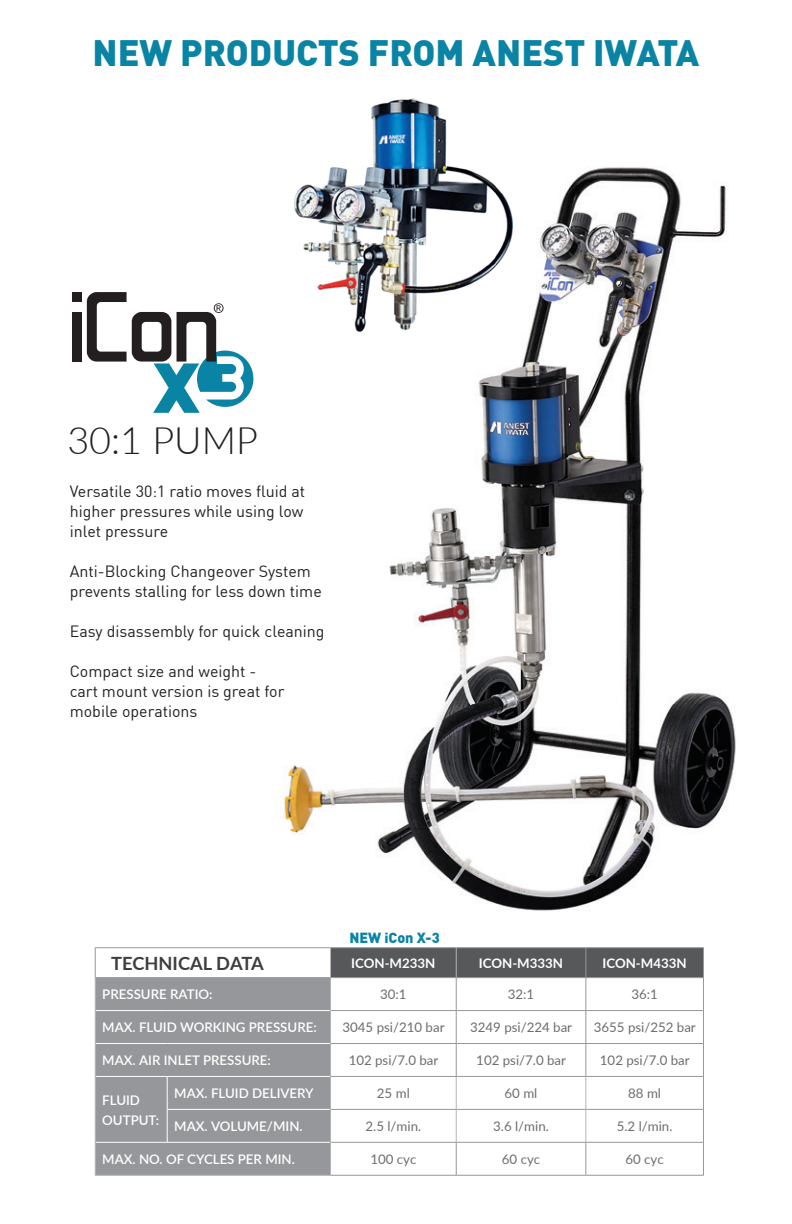
<style>
.page{position:relative;width:792px;height:1224px;background:#fff}
.page>*{position:absolute;margin:0;border:0;box-sizing:border-box;transform-origin:0 0}
.t1{font:300 37.8px "Lato";color:#231f20}
.t2{font:900 36px "DIN Pro";color:#0a84a4}
.t3{font:700 18.2px "Lato";color:#3e3e3f}
.t4{font:16px/20px "DIN Pro";color:#231f20;text-align:justify}
.t5{font:900 14.4px "DIN Pro";color:#0a84a4}
.t6{font:13.2px "Lato";color:#6c6d70}
.t7{font:600 13.2px/20px "Lato";color:#fff}
.t8{font:700 13.2px "Lato";color:#fff}
</style>
<div class="page">
<img style="left:229px;top:167px;width:507px;height:782px">
<img style="left:287px;top:98px;width:232px;height:240px">
<div style="left:72px;top:312px;width:10px;height:50px;background:#231f20"></div>
<div style="left:72px;top:292px;width:10px;height:10px;background:#231f20"></div>
<svg style="left:87px;top:292px;width:166px;height:121px"></svg>
<div style="left:96px;top:978px;width:234px;height:197px;background:#95979a"></div>
<hr style="left:95px;top:1010px;width:72px;height:1px;background:#fff">
<hr style="left:167px;top:1010px;width:163px;height:1px;background:#fff">
<hr style="left:95px;top:1043px;width:72px;height:1px;background:#fff">
<hr style="left:167px;top:1043px;width:163px;height:1px;background:#fff">
<hr style="left:95px;top:1142px;width:72px;height:1px;background:#fff">
<hr style="left:167px;top:1142px;width:163px;height:1px;background:#fff">
<hr style="left:95px;top:1076px;width:72px;height:1px;background:#fff">
<hr style="left:167px;top:1076px;width:163px;height:1px;background:#fff">
<hr style="left:167px;top:1109px;width:163px;height:1px;background:#fff">
<hr style="left:167px;top:1077px;width:1px;height:32px;background:#fff">
<hr style="left:167px;top:1109px;width:1px;height:33px;background:#fff">
<hr style="left:95px;top:978px;width:1px;height:33px;background:#b2b3b7">
<hr style="left:95px;top:1011px;width:1px;height:33px;background:#b2b3b7">
<hr style="left:95px;top:1044px;width:1px;height:32px;background:#b2b3b7">
<hr style="left:95px;top:1076px;width:1px;height:33px;background:#b2b3b7">
<hr style="left:95px;top:1109px;width:1px;height:33px;background:#b2b3b7">
<hr style="left:95px;top:1142px;width:1px;height:33px;background:#b2b3b7">
<hr style="left:95px;top:1175px;width:72px;height:1px;background:#b2b3b7">
<hr style="left:167px;top:1175px;width:164px;height:1px;background:#b2b3b7">
<hr style="left:95px;top:947px;width:72px;height:1px;background:#95979a">
<hr style="left:167px;top:947px;width:164px;height:1px;background:#95979a">
<svg style="left:95px;top:948px;width:1px;height:29px"></svg>
<hr style="left:95px;top:977px;width:72px;height:1px;background:#95979a">
<hr style="left:167px;top:977px;width:164px;height:1px;background:#95979a">
<hr style="left:331px;top:947px;width:125px;height:1px;background:#95979a">
<hr style="left:456px;top:947px;width:130px;height:1px;background:#95979a">
<hr style="left:586px;top:947px;width:118px;height:1px;background:#95979a">
<hr style="left:456px;top:978px;width:1px;height:32px;background:#95979a">
<hr style="left:586px;top:978px;width:1px;height:32px;background:#95979a">
<hr style="left:703px;top:978px;width:1px;height:32px;background:#95979a">
<hr style="left:331px;top:1010px;width:125px;height:1px;background:#95979a">
<hr style="left:456px;top:1010px;width:130px;height:1px;background:#95979a">
<hr style="left:456px;top:1011px;width:1px;height:32px;background:#95979a">
<hr style="left:586px;top:1010px;width:118px;height:1px;background:#95979a">
<hr style="left:586px;top:1011px;width:1px;height:32px;background:#95979a">
<hr style="left:703px;top:1011px;width:1px;height:32px;background:#95979a">
<hr style="left:331px;top:1043px;width:125px;height:1px;background:#95979a">
<hr style="left:456px;top:1043px;width:130px;height:1px;background:#95979a">
<hr style="left:456px;top:1044px;width:1px;height:32px;background:#95979a">
<hr style="left:586px;top:1043px;width:118px;height:1px;background:#95979a">
<hr style="left:586px;top:1044px;width:1px;height:32px;background:#95979a">
<hr style="left:703px;top:1044px;width:1px;height:32px;background:#95979a">
<hr style="left:331px;top:1076px;width:125px;height:1px;background:#95979a">
<hr style="left:456px;top:1076px;width:130px;height:1px;background:#95979a">
<hr style="left:586px;top:1076px;width:118px;height:1px;background:#95979a">
<hr style="left:703px;top:1077px;width:1px;height:32px;background:#95979a">
<hr style="left:331px;top:1109px;width:125px;height:1px;background:#95979a">
<hr style="left:456px;top:1109px;width:130px;height:1px;background:#95979a">
<hr style="left:586px;top:1109px;width:118px;height:1px;background:#95979a">
<hr style="left:703px;top:1110px;width:1px;height:32px;background:#95979a">
<hr style="left:331px;top:1142px;width:125px;height:1px;background:#95979a">
<hr style="left:456px;top:1142px;width:130px;height:1px;background:#95979a">
<hr style="left:456px;top:1143px;width:1px;height:32px;background:#95979a">
<hr style="left:586px;top:1142px;width:118px;height:1px;background:#95979a">
<hr style="left:586px;top:1143px;width:1px;height:32px;background:#95979a">
<hr style="left:703px;top:1143px;width:1px;height:32px;background:#95979a">
<hr style="left:331px;top:1175px;width:125px;height:1px;background:#95979a">
<hr style="left:456px;top:1175px;width:130px;height:1px;background:#95979a">
<hr style="left:586px;top:1175px;width:118px;height:1px;background:#95979a">
<svg style="left:330px;top:948px;width:374px;height:30px;background:#5a5b5d"></svg>
<hr style="left:330px;top:978px;width:1px;height:33px;background:#b2b3b7">
<hr style="left:330px;top:1011px;width:1px;height:33px;background:#b2b3b7">
<hr style="left:330px;top:1044px;width:1px;height:32px;background:#b2b3b7">
<hr style="left:330px;top:1076px;width:1px;height:33px;background:#b2b3b7">
<hr style="left:456px;top:1077px;width:1px;height:32px;background:#b2b3b7">
<hr style="left:586px;top:1077px;width:1px;height:32px;background:#b2b3b7">
<hr style="left:330px;top:1109px;width:1px;height:33px;background:#b2b3b7">
<hr style="left:456px;top:1110px;width:1px;height:32px;background:#b2b3b7">
<hr style="left:586px;top:1110px;width:1px;height:32px;background:#b2b3b7">
<hr style="left:330px;top:1142px;width:1px;height:33px;background:#b2b3b7">
<p class="t2" style="left:93px;top:24px;width:608px">NEW PRODUCTS FROM ANEST IWATA</p>
<p class="t1" style="left:67px;top:414px;width:192px">30:1 PUMP</p>
<p class="t4" style="left:70px;top:480px;width:237px">Versatile 30:1 ratio moves fluid at higher pressures while using low inlet pressure</p>
<p class="t4" style="left:70px;top:560px;width:243px">Anti-Blocking Changeover System</p>
<p class="t4" style="left:70px;top:580px;width:254px">prevents stalling for less down time</p>
<p class="t4" style="left:70px;top:620px;width:256px">Easy disassembly for quick cleaning</p>
<p class="t4" style="left:70px;top:660px;width:188px">Compact size and weight -</p>
<p class="t4" style="left:70px;top:680px;width:216px">cart mount version is great for mobile operations</p>
<p class="t5" style="left:349px;top:926px;width:92px">NEW iCon X-3</p>
<p class="t3" style="left:111px;top:950px;width:154px">TECHNICAL DATA</p>
<p class="t8" style="left:351px;top:954px;width:86px">ICON-M233N</p>
<p class="t8" style="left:479px;top:954px;width:86px">ICON-M333N</p>
<p class="t8" style="left:602px;top:954px;width:86px">ICON-M433N</p>
<p class="t7" style="left:102px;top:984px;width:112px">PRESSURE RATIO:</p>
<p class="t6" style="left:380px;top:985px;width:28px">30:1</p>
<p class="t6" style="left:508px;top:985px;width:28px">32:1</p>
<p class="t6" style="left:631px;top:985px;width:28px">36:1</p>
<p class="t7" style="left:102px;top:1017px;width:216px">MAX. FLUID WORKING PRESSURE:</p>
<p class="t6" style="left:343px;top:1018px;width:103px">3045 psi/210 bar</p>
<p class="t6" style="left:470px;top:1018px;width:103px">3249 psi/224 bar</p>
<p class="t6" style="left:594px;top:1018px;width:103px">3655 psi/252 bar</p>
<p class="t7" style="left:102px;top:1050px;width:170px">MAX. AIR INLET PRESSURE:</p>
<p class="t6" style="left:349px;top:1051px;width:91px">102 psi/7.0 bar</p>
<p class="t6" style="left:476px;top:1051px;width:91px">102 psi/7.0 bar</p>
<p class="t6" style="left:600px;top:1051px;width:91px">102 psi/7.0 bar</p>
<p class="t7" style="left:102px;top:1089px;width:58px">FLUID<br>OUTPUT:</p>
<p class="t7" style="left:174px;top:1083px;width:141px">MAX. FLUID DELIVERY</p>
<p class="t6" style="left:377px;top:1084px;width:34px">25 ml</p>
<p class="t6" style="left:505px;top:1084px;width:34px">60 ml</p>
<p class="t6" style="left:628px;top:1084px;width:34px">88 ml</p>
<p class="t7" style="left:174px;top:1116px;width:130px">MAX. VOLUME/MIN.</p>
<p class="t6" style="left:366px;top:1117px;width:57px">2.5 l/min.</p>
<p class="t6" style="left:493px;top:1117px;width:57px">3.6 l/min.</p>
<p class="t6" style="left:617px;top:1117px;width:57px">5.2 l/min.</p>
<p class="t7" style="left:102px;top:1149px;width:194px">MAX. NO. OF CYCLES PER MIN.</p>
<p class="t6" style="left:370px;top:1150px;width:48px">100 cyc</p>
<p class="t6" style="left:502px;top:1150px;width:40px">60 cyc</p>
<p class="t6" style="left:625px;top:1150px;width:40px">60 cyc</p>
</div>
